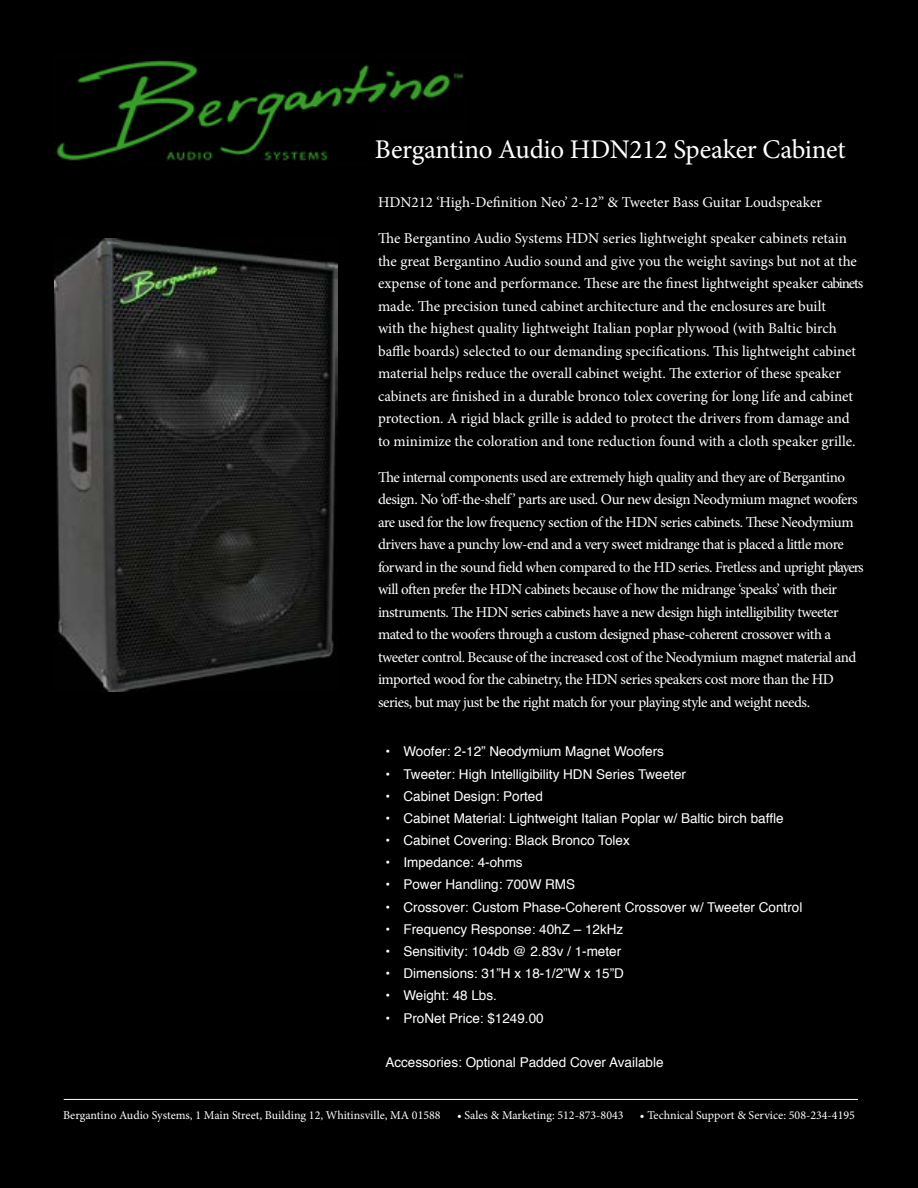
<style>
.page{position:relative;width:918px;height:1188px;background:#fff}
.page>*{position:absolute;margin:0;border:0;box-sizing:border-box;transform-origin:0 0}
.t1{font:27px "Minion Pro";letter-spacing:-.01em;color:#fff}
.t2{font:15px/22.5px "Minion Pro";letter-spacing:-.02em;color:#fff}
.t3{font:15px/22.5px "Minion Pro";color:#fff}
.t4{font:13.5px "Helvetica";color:#fff}
.t5{font:12px "Minion Pro";color:#fff}
</style>
<div class="page">
<div style="left:1px;top:1px;width:916px;height:1186px;background:#000"></div>
<img style="left:54px;top:60px;width:410px;height:101px">
<hr style="left:64px;top:1099px;width:794px;height:1px;background:#fff">
<div style="left:375px;top:138px;width:472px;height:34px;background:#000"></div>
<img style="left:54px;top:239px;width:284px;height:453px">
<h1 class="t1" style="left:375px;top:131px;width:472px">Bergantino Audio HDN212 Speaker Cabinet</h1>
<p class="t3" style="left:378px;top:191px;width:446px">HDN212 ‘High-Definition Neo’ 2-12” &amp; Tweeter Bass Guitar Loudspeaker</p>
<p class="t3" style="left:378px;top:227px;width:487px">The Bergantino Audio Systems HDN series lightweight speaker cabinets retain the great Bergantino Audio sound and give you the weight savings but not at the expense of tone and performance. These are the finest lightweight speaker cabinets made. The precision tuned cabinet architecture and the enclosures are built<br>with the highest quality lightweight Italian poplar plywood (with Baltic birch baffle boards) selected to our demanding specifications. This lightweight cabinet material helps reduce the overall cabinet weight. The exterior of these speaker cabinets are finished in a durable bronco tolex covering for long life and cabinet protection. A rigid black grille is added to protect the drivers from damage and to minimize the coloration and tone reduction found with a cloth speaker grille.</p>
<p class="t2" style="left:378px;top:466px;width:487px">The internal components used are extremely high quality and they are of Bergantino design. No ‘off-the-shelf’ parts are used. Our new design Neodymium magnet woofers are used for the low frequency section of the HDN series cabinets. These Neodymium drivers have a punchy low-end and a very sweet midrange that is placed a little more forward in the sound field when compared to the HD series. Fretless and upright players will often prefer the HDN cabinets because of how the midrange ‘speaks’ with their instruments. The HDN series cabinets have a new design high intelligibility tweeter mated to the woofers through a custom designed phase-coherent crossover with a tweeter control. Because of the increased cost of the Neodymium magnet material and imported wood for the cabinetry, the HDN series speakers cost more than the HD series, but may just be the right match for your playing style and weight needs.</p>
<p class="t4" style="left:385px;top:741px;width:280px">• Woofer: 2-12” Neodymium Magnet Woofers</p>
<p class="t4" style="left:385px;top:763px;width:302px">• Tweeter: High Intelligibility HDN Series Tweeter</p>
<p class="t4" style="left:385px;top:786px;width:159px">• Cabinet Design: Ported</p>
<p class="t4" style="left:385px;top:808px;width:400px">• Cabinet Material: Lightweight Italian Poplar w/ Baltic birch baffle</p>
<p class="t4" style="left:385px;top:830px;width:246px">• Cabinet Covering: Black Bronco Tolex</p>
<p class="t4" style="left:385px;top:852px;width:139px">• Impedance: 4-ohms</p>
<p class="t4" style="left:385px;top:874px;width:191px">• Power Handling: 700W RMS</p>
<p class="t4" style="left:385px;top:897px;width:418px">• Crossover: Custom Phase-Coherent Crossover w/ Tweeter Control</p>
<p class="t4" style="left:385px;top:919px;width:239px">• Frequency Response: 40hZ – 12kHz</p>
<p class="t4" style="left:385px;top:941px;width:237px">• Sensitivity: 104db @ 2.83v / 1-meter</p>
<p class="t4" style="left:385px;top:963px;width:240px">• Dimensions: 31”H x 18-1/2”W x 15”D</p>
<p class="t4" style="left:385px;top:985px;width:113px">• Weight: 48 Lbs.</p>
<p class="t4" style="left:385px;top:1007px;width:160px">• ProNet Price: $1249.00</p>
<p class="t4" style="left:385px;top:1052px;width:280px">Accessories: Optional Padded Cover Available</p>
<p class="t5" style="left:63px;top:1107px;width:379px">Bergantino Audio Systems, 1 Main Street, Building 12, Whitinsville, MA 01588</p>
<p class="t5" style="left:457px;top:1107px;width:168px">• Sales &amp; Marketing: 512-873-8043</p>
<p class="t5" style="left:640px;top:1107px;width:217px">• Technical Support &amp; Service: 508-234-4195</p>
</div>
